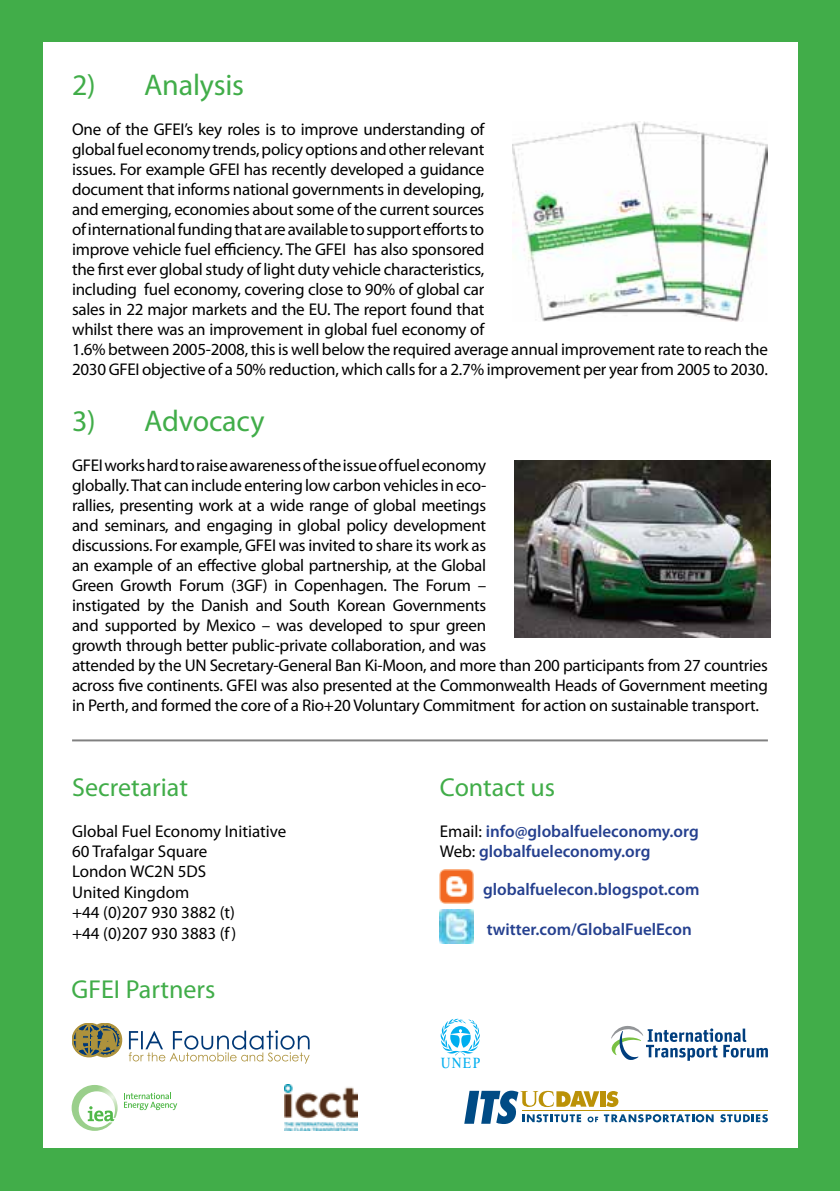
<style>
.page{position:relative;width:840px;height:1191px;background:#fff}
.page>*{position:absolute;margin:0;border:0;box-sizing:border-box;transform-origin:0 0}
.t1{font:30px "Myriad Pro";letter-spacing:-.005em;color:#41ad49}
.t2{font:26px "Myriad Pro";color:#41ad49}
.t3{font:17px/20px "Myriad Pro";letter-spacing:-.015em;color:#000}
.t4{font:600 17px/20.4px "Myriad Pro";color:#25408f}
.t5{font:15.4px "Times";color:#00aeef;scale:.88 1}
.s1{font-weight:400;color:#000}
</style>
<div class="page">
<div style="left:0;top:0;width:839px;height:1191px;background:#41ad49"></div>
<div style="left:43px;top:43px;width:754px;height:1105px;background:#fff"></div>
<hr style="left:72px;top:739px;width:695px;height:2px;background:#000">
<img style="left:439px;top:869px;width:34px;height:34px">
<img style="left:439px;top:909px;width:34px;height:34px">
<img style="left:514px;top:460px;width:255px;height:178px">
<svg style="left:611px;top:1026px;width:156px;height:34px"></svg>
<svg style="left:72px;top:1023px;width:50px;height:34px;background:#948e63"></svg>
<div style="left:91px;top:1037px;width:6px;height:12px;background:#ad923c"></div>
<svg style="left:129px;top:1030px;width:180px;height:33px"></svg>
<svg style="left:440px;top:1018px;width:40px;height:37px"></svg>
<svg style="left:72px;top:1085px;width:45px;height:45px"></svg>
<svg style="left:124px;top:1092px;width:53px;height:18px"></svg>
<img style="left:284px;top:1084px;width:73px;height:46px">
<svg style="left:720px;top:1114px;width:47px;height:8px"></svg>
<hr style="left:522px;top:1110px;width:245px;height:1px;background:#bb9208">
<svg style="left:464px;top:1090px;width:249px;height:34px"></svg>
<img style="left:512px;top:122px;width:255px;height:200px">
<h1 class="t1" style="left:72px;top:66px;width:173px">2) Analysis</h1>
<p class="t3" style="left:72px;top:119px;width:697px">One of the GFEI’s key roles is to improve understanding of<br>global fuel economy trends, policy options and other relevant<br>issues. For example GFEI has recently developed a guidance<br>document that informs national governments in developing,<br>and emerging, economies about some of the current sources<br>of international funding that are available to support efforts to<br>improve vehicle fuel efficiency. The GFEI has also sponsored<br>the first ever global study of light duty vehicle characteristics,<br>including fuel economy, covering close to 90% of global car<br>sales in 22 major markets and the EU. The report found that<br>whilst there was an improvement in global fuel economy of<br>1.6% between 2005-2008, this is well below the required average annual improvement rate to reach the 2030 GFEI objective of a 50% reduction, which calls for a 2.7% improvement per year from 2005 to 2030.</p>
<h1 class="t1" style="left:72px;top:402px;width:194px">3) Advocacy</h1>
<p class="t3" style="left:72px;top:455px;width:697px">GFEI works hard to raise awareness of the issue of fuel economy<br>globally. That can include entering low carbon vehicles in eco-<br>rallies, presenting work at a wide range of global meetings<br>and seminars, and engaging in global policy development<br>discussions. For example, GFEI was invited to share its work as<br>an example of an effective global partnership, at the Global<br>Green Growth Forum (3GF) in Copenhagen. The Forum –<br>instigated by the Danish and South Korean Governments<br>and supported by Mexico – was developed to spur green<br>growth through better public-private collaboration, and was<br>attended by the UN Secretary-General Ban Ki-Moon, and more than 200 participants from 27 countries across five continents. GFEI was also presented at the Commonwealth Heads of Government meeting in Perth, and formed the core of a Rio+20 Voluntary Commitment for action on sustainable transport.</p>
<h2 class="t2" style="left:72px;top:771px;width:117px">Secretariat</h2>
<p class="t3" style="left:72px;top:820px;width:215px">Global Fuel Economy Initiative<br>60 Trafalgar Square<br>London WC2N 5DS<br>United Kingdom<br>+44 (0)207 930 3882 (t)<br>+44 (0)207 930 3883 (f)</p>
<h2 class="t2" style="left:72px;top:973px;width:145px">GFEI Partners</h2>
<h2 class="t2" style="left:439px;top:771px;width:117px">Contact us</h2>
<p class="t4" style="left:439px;top:820px;width:260px"><span class="s1">Email:</span> info@globalfueleconomy.org<br><span class="s1">Web:</span> globalfueleconomy.org</p>
<p class="t4" style="left:483px;top:878px;width:218px">globalfuelecon.blogspot.com</p>
<p class="t4" style="left:486px;top:919px;width:206px">twitter.com/GlobalFuelEcon</p>
<p class="t5" style="left:440px;top:1054px;width:46px">UNEP</p>
</div>
